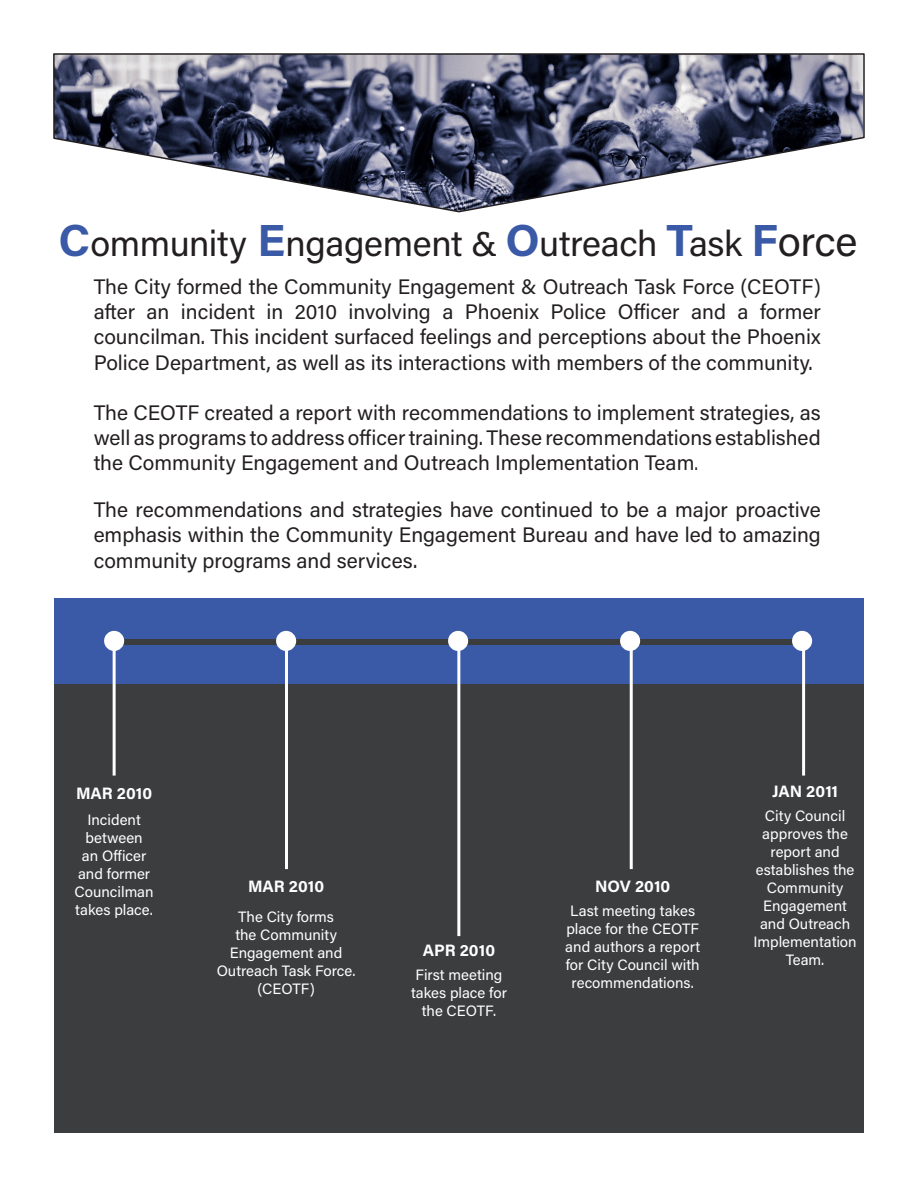
<style>
.page{position:relative;width:918px;height:1188px;background:#fff}
.page>*{position:absolute;margin:0;border:0;box-sizing:border-box;transform-origin:0 0}
.t1{font:36px "Acumin Pro";letter-spacing:-.01em;color:#231f20}
.t2{font:21px/25.2px "Acumin Pro";color:#231f20;text-align:justify}
.t3{font:700 16.5px "Acumin Pro";color:#fff}
.t4{font:15px/18px "Acumin Pro";color:#fff;text-align:center}
.s1{font-weight:700;font-size:45px;color:#3a59a7}
.s2{font-family:"Adelle"}
.s3{font-size:42px}
.s4{font-size:18px}
</style>
<div class="page">
<svg style="left:53px;top:53px;width:812px;height:160px"></svg>
<div style="left:54px;top:598px;width:810px;height:87px;background:#3a59a7"></div>
<div style="left:54px;top:685px;width:810px;height:448px;background:#3b3d3e"></div>
<div style="left:107px;top:639px;width:702px;height:6px;background:#3b3d3d"></div>
<div style="left:104px;top:631px;width:20px;height:20px;background:#fff;border-radius:50%"></div>
<div style="left:620px;top:631px;width:20px;height:20px;background:#fff;border-radius:50%"></div>
<div style="left:276px;top:631px;width:20px;height:20px;background:#fff;border-radius:50%"></div>
<div style="left:448px;top:631px;width:20px;height:20px;background:#fff;border-radius:50%"></div>
<div style="left:792px;top:631px;width:20px;height:20px;background:#fff;border-radius:50%"></div>
<hr style="left:113px;top:645px;width:3px;height:131px;background:#fff">
<hr style="left:285px;top:645px;width:3px;height:224px;background:#fff">
<hr style="left:457px;top:645px;width:3px;height:291px;background:#fff">
<hr style="left:630px;top:645px;width:3px;height:224px;background:#fff">
<hr style="left:802px;top:645px;width:3px;height:131px;background:#fff">
<p class="t1" style="left:59px;top:218px;width:800px"><span class="s1">C</span>ommunity <span class="s1">E</span>ngagement <span class="s2">&amp;</span> <span class="s1">O</span>utreach <span class="s1">T</span>ask <span class="s1">F</span><span class="s3">orce</span></p>
<p class="t2" style="left:94px;top:273px;width:729px">The City formed the Community Engagement &amp; Outreach Task Force (CEOTF) after an incident in 2010 involving a Phoenix Police Officer and a former councilman. This incident surfaced feelings and perceptions about the Phoenix Police Department, as well as its interactions with members of the community.</p>
<p class="t2" style="left:94px;top:399px;width:729px">The CEOTF created a report with recommendations to implement strategies, as well as programs to address officer training. These recommendations established the Community Engagement and Outreach Implementation Team<span class="s4">.</span></p>
<p class="t2" style="left:94px;top:496px;width:729px">The recommendations and strategies have continued to be a major proactive emphasis within the Community Engagement Bureau and have led to amazing community programs and services.</p>
<p class="t3" style="left:76px;top:782px;width:78px">MAR 2010</p>
<p class="t4" style="left:75px;top:810px;width:81px">Incident between<br>an Officer and former<br>Councilman takes place.</p>
<p class="t3" style="left:248px;top:874px;width:78px">MAR 2010</p>
<p class="t4" style="left:217px;top:907px;width:140px">The City forms<br>the Community<br>Engagement and<br>Outreach Task Force. (CEOTF)</p>
<p class="t3" style="left:423px;top:938px;width:74px">APR 2010</p>
<p class="t4" style="left:411px;top:965px;width:97px">First meeting takes place for the CEOTF.</p>
<p class="t3" style="left:595px;top:874px;width:77px">NOV 2010</p>
<p class="t4" style="left:565px;top:901px;width:136px">Last meeting takes place for the CEOTF and authors a report for City Council with recommendations.</p>
<p class="t3" style="left:772px;top:779px;width:68px">JAN 2011</p>
<p class="t4" style="left:754px;top:806px;width:105px">City Council approves the report and establishes the<br>Community<br>Engagement and Outreach<br>Implementation</p>
<p class="t4" style="left:786px;top:950px;width:40px">Team.</p>
</div>
